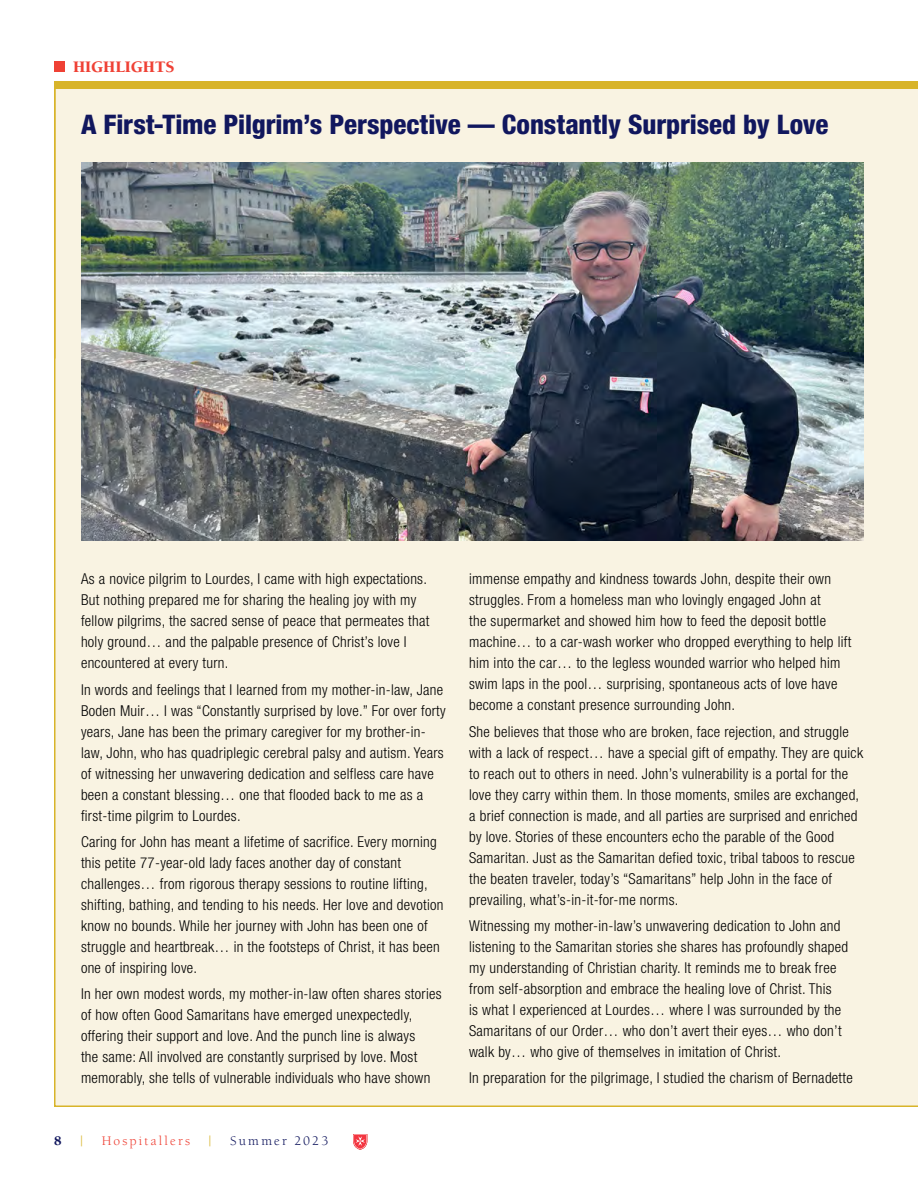
<style>
.page{position:relative;width:918px;height:1188px;background:#fff}
.page>*{position:absolute;margin:0;border:0;box-sizing:border-box;transform-origin:0 0}
.t1{font:800 condensed 27px "Helvetica Neue LT Std";letter-spacing:-.005em;color:#11175e}
.t2{font:900 16.5px "Berkeley Std";color:#ef4135}
.t3{font:300 condensed 15px/21px "Helvetica Neue LT Std";letter-spacing:.02em;color:#000}
.t4{font:13.5px "Berkeley Std";letter-spacing:.16em;color:#ef4135}
.t5{font:13.5px "Berkeley Std";letter-spacing:.155em;color:#11175e}
.t6{font:13.5px "Berkeley Std";color:#d8b42a}
.t7{font:900 13.5px "Berkeley Std";color:#11175e}
</style>
<div class="page">
<svg style="left:353px;top:1134px;width:14px;height:16px"></svg>
<div style="left:54px;top:62px;width:11px;height:10px;background:#ef4135"></div>
<div style="left:54px;top:88px;width:864px;height:1019px;background:#f9f3e2"></div>
<div style="left:54px;top:81px;width:864px;height:7px;background:#d8b42a"></div>
<img style="left:81px;top:162px;width:783px;height:378px">
<hr style="left:54px;top:81px;width:1px;height:278px;background:#d8b42a">
<p class="t2" style="left:73px;top:58px;width:103px">HIGHLIGHTS</p>
<h1 class="t1" style="left:81px;top:108px;width:749px">A First-Time Pilgrim’s Perspective — Constantly Surprised by Love</h1>
<p class="t3" style="left:81px;top:568px;width:350px">As a novice pilgrim to Lourdes, I came with high expectations.<br>But nothing prepared me for sharing the healing joy with my fellow pilgrims, the sacred sense of peace that permeates that holy ground… and the palpable presence of Christ’s love I encountered at every turn.</p>
<p class="t3" style="left:81px;top:679px;width:366px">In words and feelings that I learned from my mother-in-law, Jane Boden Muir… I was “Constantly surprised by love.” For over forty years, Jane has been the primary caregiver for my brother-in&shy;law, John, who has quadriplegic cerebral palsy and autism. Years of witnessing her unwavering dedication and selfless care have been a constant blessing… one that flooded back to me as a first-time pilgrim to Lourdes.</p>
<p class="t3" style="left:81px;top:831px;width:364px">Caring for John has meant a lifetime of sacrifice. Every morning this petite 77-year-old lady faces another day of constant challenges… from rigorous therapy sessions to routine lifting, shifting, bathing, and tending to his needs. Her love and devotion know no bounds. While her journey with John has been one of struggle and heartbreak… in the footsteps of Christ, it has been one of inspiring love.</p>
<p class="t3" style="left:81px;top:983px;width:362px">In her own modest words, my mother-in-law often shares stories of how often Good Samaritans have emerged unexpectedly, offering their support and love. And the punch line is always<br>the same: All involved are constantly surprised by love. Most memorably, she tells of vulnerable individuals who have shown</p>
<p class="t7" style="left:54px;top:1134px;width:9px">8</p>
<p class="t6" style="left:80px;top:1134px;width:4px">|</p>
<p class="t4" style="left:102px;top:1134px;width:90px">Hospitallers</p>
<p class="t6" style="left:209px;top:1134px;width:4px">|</p>
<p class="t5" style="left:230px;top:1134px;width:100px">Summer 2023</p>
<p class="t3" style="left:469px;top:568px;width:384px">immense empathy and kindness towards John, despite their own struggles. From a homeless man who lovingly engaged John at<br>the supermarket and showed him how to feed the deposit bottle machine… to a car-wash worker who dropped everything to help lift him into the car… to the legless wounded warrior who helped him swim laps in the pool… surprising, spontaneous acts of love have become a constant presence surrounding John.</p>
<p class="t3" style="left:469px;top:721px;width:395px">She believes that those who are broken, face rejection, and struggle with a lack of respect… have a special gift of empathy. They are quick to reach out to others in need. John’s vulnerability is a portal for the love they carry within them. In those moments, smiles are exchanged, a brief connection is made, and all parties are surprised and enriched by love. Stories of these encounters echo the parable of the Good Samaritan. Just as the Samaritan defied toxic, tribal taboos to rescue the beaten traveler, today’s “Samaritans” help John in the face of prevailing, what’s-in-it-for-me norms.</p>
<p class="t3" style="left:469px;top:915px;width:380px">Witnessing my mother-in-law’s unwavering dedication to John and listening to the Samaritan stories she shares has profoundly shaped my understanding of Christian charity. It reminds me to break free from self-absorption and embrace the healing love of Christ. This<br>is what I experienced at Lourdes… where I was surrounded by the Samaritans of our Order… who don’t avert their eyes… who don’t walk by… who give of themselves in imitation of Christ.</p>
<p class="t3" style="left:469px;top:1067px;width:385px">In preparation for the pilgrimage, I studied the charism of Bernadette</p>
</div>
